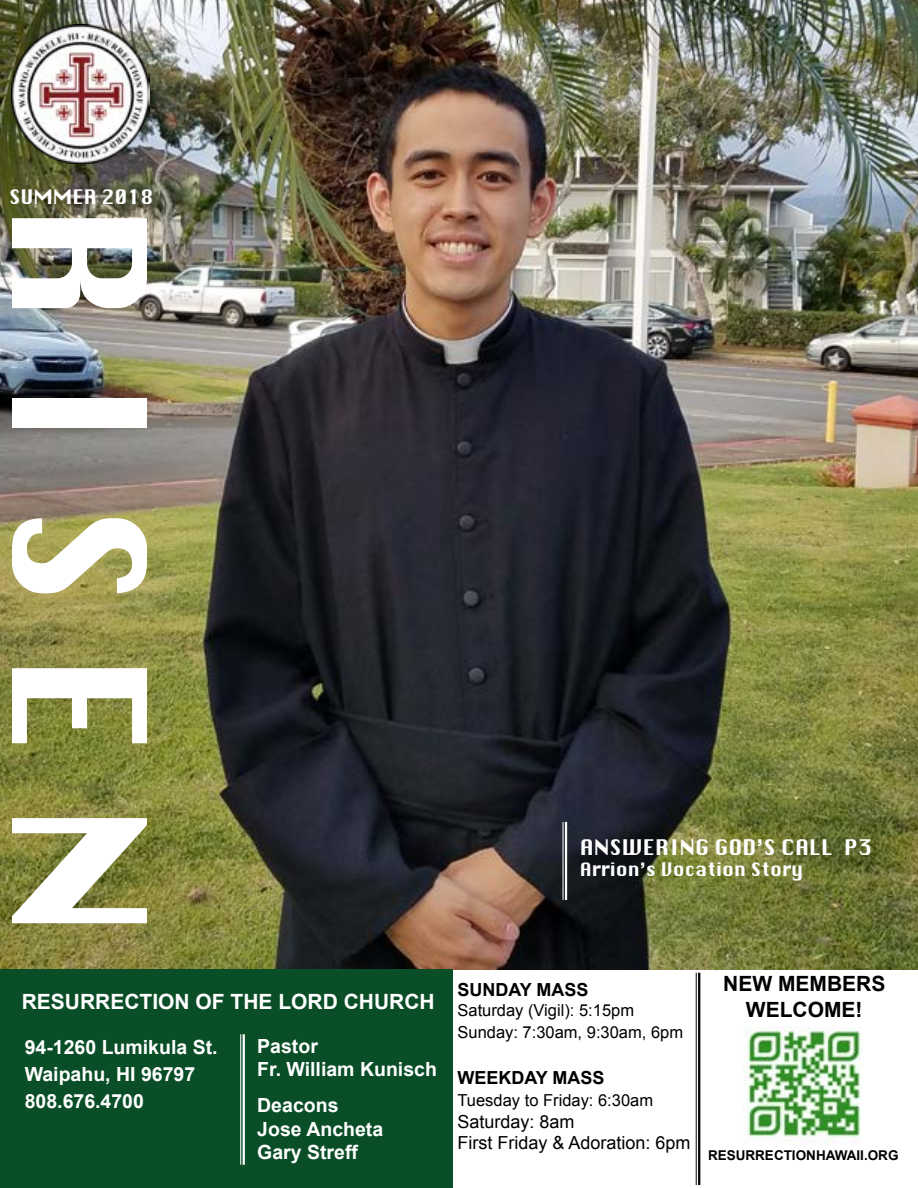
<style>
.page{position:relative;width:918px;height:1188px;background:#fff}
.page>*{position:absolute;margin:0;border:0;box-sizing:border-box;transform-origin:0 0}
.t1{font:180px "Silom";letter-spacing:.25em;color:#fff}
.t2{font:700 21px "Arial";color:#fff}
.t3{font:21px "Silom";color:#fff}
.t4{font:700 21px/25.2px "Arial";color:#000;text-align:center}
.t5{font:700 19.5px/23.4px "Arial";color:#fff}
.t6{font:19.5px "Silom";color:#fff}
.t7{font:18px/21.6px "Arial";color:#000}
.t8{font:700 18px "Arial";color:#000}
.t9{font:18px "Silom";color:#fff}
.t10{font:16.5px/21.6px "Arial";color:#000}
.t11{font:700 13.5px "Arial";color:#000}
</style>
<div class="page">
<img style="left:0;top:0;width:918px;height:969px">
<img style="left:743px;top:1026px;width:118px;height:118px">
<div style="left:0;top:969px;width:452px;height:219px;background:#0a4e27"></div>
<hr style="left:243px;top:1034px;width:2px;height:131px;background:#fff">
<hr style="left:240px;top:1034px;width:1px;height:131px;background:#fff">
<img style="left:11px;top:25px;width:139px;height:139px">
<hr style="left:698px;top:973px;width:2px;height:212px;background:#000">
<hr style="left:696px;top:973px;width:1px;height:212px;background:#000">
<hr style="left:565px;top:822px;width:2px;height:78px;background:#fff">
<hr style="left:563px;top:822px;width:1px;height:78px;background:#fff">
<p class="t6" style="left:9px;top:185px;width:146px">SUMMER 2018</p>
<h1 class="t1" style="left:185px;top:203px;width:736px;rotate:90deg">RISEN</h1>
<p class="t2" style="left:22px;top:990px;width:414px">RESURRECTION OF THE LORD CHURCH</p>
<p class="t5" style="left:25px;top:1034px;width:194px;line-height:27px">94-1260 Lumikula St.<br>Waipahu, HI 96797<br>808.676.4700</p>
<p class="t5" style="left:257px;top:1034px;width:181px">Pastor<br>Fr. William Kunisch</p>
<p class="t5" style="left:257px;top:1094px;width:128px">Deacons<br>Jose Ancheta<br>Gary Streff</p>
<p class="t3" style="left:580px;top:834px;width:294px">ANSWERING GOD’S CALL P3</p>
<p class="t9" style="left:580px;top:859px;width:225px">Arrion’s Vocation Story</p>
<p class="t8" style="left:458px;top:980px;width:133px">SUNDAY MASS</p>
<p class="t10" style="left:458px;top:1000px;width:227px">Saturday (Vigil): 5:15pm<br>Sunday: 7:30am, 9:30am, 6pm</p>
<p class="t8" style="left:458px;top:1068px;width:149px">WEEKDAY MASS</p>
<p class="t10" style="left:458px;top:1090px;width:197px">Tuesday to Friday: 6:30am</p>
<p class="t7" style="left:458px;top:1111px;width:235px">Saturday: 8am<br>First Friday &amp; Adoration: 6pm</p>
<p class="t4" style="left:723px;top:972px;width:164px">NEW MEMBERS<br>WELCOME!</p>
<p class="t11" style="left:708px;top:1148px;width:192px">RESURRECTIONHAWAII.ORG</p>
</div>
